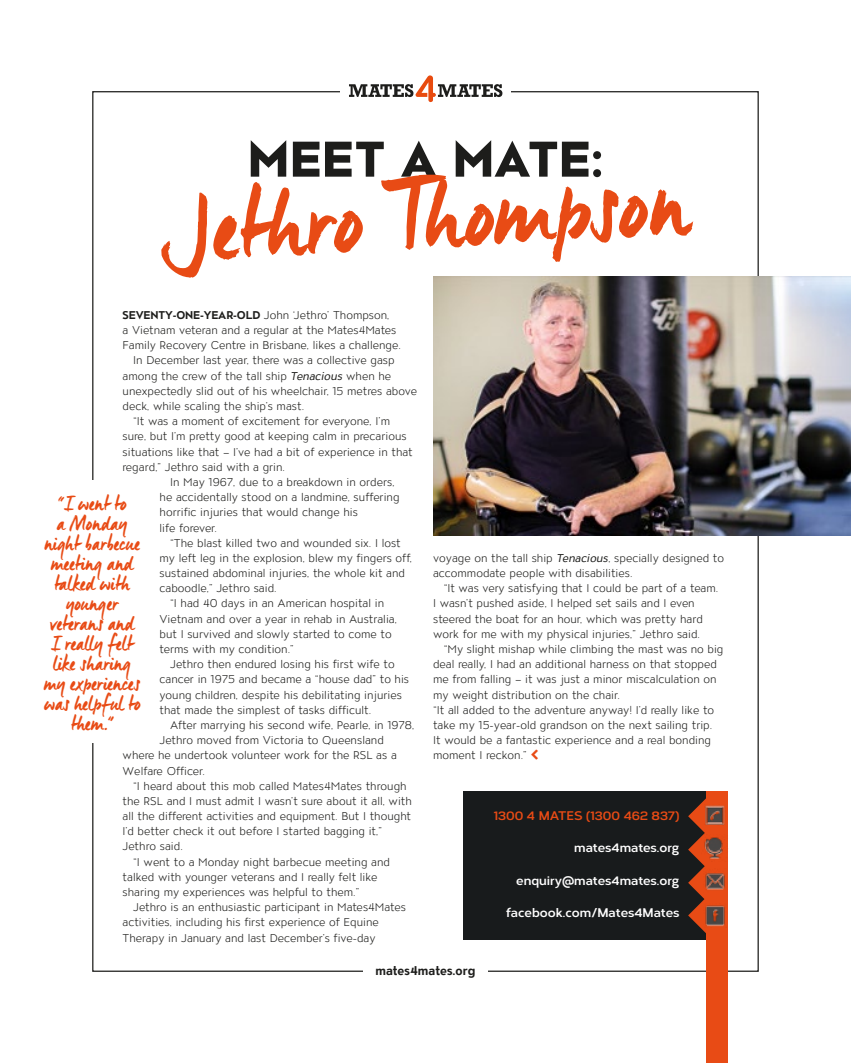
<style>
.page{position:relative;width:851px;height:1063px;background:#fff}
.page>*{position:absolute;margin:0;border:0;box-sizing:border-box;transform-origin:0 0}
.t1{font:99px "Manus";color:#e84b15}
.t2{font:800 50px "ATC Overlook";letter-spacing:.01em;color:#1d1d1b}
.t3{font:21.25px/20px "Manus";color:#e84b15;text-align:center}
.t4{font:700 12.5px "Corbert";color:#fff}
.t5{font:700 12.5px "Corbert";color:#e84b15}
.t6{font:700 12.5px "ATC Overlook";color:#1d1d1b}
.t7{font:300 11.25px/15.2px "ATC Overlook";color:#1d1d1b}
.s1{font-weight:700}
.s2{font-weight:400;font-style:italic}
</style>
<div class="page">
<svg style="left:349px;top:75px;width:153px;height:27px"></svg>
<div style="left:463px;top:791px;width:264px;height:149px;background:#181b1c"></div>
<div style="left:706px;top:791px;width:22px;height:272px;background:#e84b15"></div>
<svg style="left:688px;top:798px;width:18px;height:135px"></svg>
<img style="left:703px;top:904px;width:22px;height:23px">
<img style="left:703px;top:869px;width:22px;height:23px">
<img style="left:704px;top:805px;width:21px;height:21px">
<img style="left:701px;top:835px;width:24px;height:27px">
<img style="left:433px;top:277px;width:417px;height:258px">
<h2 class="t2" style="left:248px;top:131px;width:357px">MEET A MATE:</h2>
<h1 class="t1" style="left:157px;top:169px;width:531px;rotate:-3deg">Jethro Thompson</h1>
<p class="t7" style="left:123px;top:308px;width:268px"><span class="s1">SEVENTY-ONE-YEAR-OLD</span> John ‘Jethro’ Thompson,</p>
<p class="t7" style="left:122px;top:323px;width:275px">a Vietnam veteran and a regular at the Mates4Mates</p>
<p class="t7" style="left:122px;top:338px;width:280px">Family Recovery Centre in Brisbane, likes a challenge.</p>
<p class="t7" style="left:133px;top:353px;width:263px">In December last year, there was a collective gasp</p>
<p class="t7" style="left:122px;top:369px;width:270px">among the crew of the tall ship <span class="s2">Tenacious</span> when he</p>
<p class="t7" style="left:122px;top:384px;width:296px">unexpectedly slid out of his wheelchair, 15 metres above</p>
<p class="t7" style="left:122px;top:399px;width:183px">deck, while scaling the ship’s mast.</p>
<p class="t7" style="left:133px;top:414px;width:258px">“It was a moment of excitement for everyone, I’m</p>
<p class="t7" style="left:122px;top:429px;width:285px">sure, but I’m pretty good at keeping calm in precarious</p>
<p class="t7" style="left:122px;top:445px;width:292px">situations like that – I’ve had a bit of experience in that</p>
<p class="t7" style="left:122px;top:460px;width:164px">regard,” Jethro said with a grin.</p>
<p class="t7" style="left:170px;top:475px;width:226px">In May 1967, due to a breakdown in orders,</p>
<p class="t7" style="left:159px;top:490px;width:241px">he accidentally stood on a landmine, suffering</p>
<p class="t7" style="left:159px;top:505px;width:200px">horrific injuries that would change his</p>
<p class="t7" style="left:159px;top:521px;width:59px">life forever.</p>
<p class="t7" style="left:170px;top:536px;width:232px">“The blast killed two and wounded six. I lost</p>
<p class="t7" style="left:159px;top:551px;width:254px">my left leg in the explosion, blew my fingers off,</p>
<p class="t7" style="left:159px;top:566px;width:247px">sustained abdominal injuries, the whole kit and</p>
<p class="t7" style="left:159px;top:581px;width:119px">caboodle,” Jethro said.</p>
<p class="t7" style="left:170px;top:596px;width:215px">“I had 40 days in an American hospital in</p>
<p class="t7" style="left:159px;top:612px;width:239px">Vietnam and over a year in rehab in Australia,</p>
<p class="t7" style="left:159px;top:627px;width:234px">but I survived and slowly started to come to</p>
<p class="t7" style="left:159px;top:642px;width:136px">terms with my condition.”</p>
<p class="t7" style="left:170px;top:657px;width:226px">Jethro then endured losing his first wife to</p>
<p class="t7" style="left:159px;top:672px;width:251px">cancer in 1975 and became a “house dad” to his</p>
<p class="t7" style="left:159px;top:688px;width:244px">young children, despite his debilitating injuries</p>
<p class="t7" style="left:159px;top:703px;width:213px">that made the simplest of tasks difficult.</p>
<p class="t7" style="left:170px;top:718px;width:246px">After marrying his second wife, Pearle, in 1978,</p>
<p class="t7" style="left:159px;top:733px;width:226px">Jethro moved from Victoria to Queensland</p>
<p class="t7" style="left:122px;top:748px;width:276px">where he undertook volunteer work for the RSL as a</p>
<p class="t7" style="left:122px;top:764px;width:84px">Welfare Officer.</p>
<p class="t7" style="left:133px;top:779px;width:275px">“I heard about this mob called Mates4Mates through</p>
<p class="t7" style="left:122px;top:794px;width:291px">the RSL and I must admit I wasn’t sure about it all, with</p>
<p class="t7" style="left:122px;top:809px;width:290px">all the different activities and equipment. But I thought</p>
<p class="t7" style="left:122px;top:824px;width:261px">I’d better check it out before I started bagging it,”</p>
<p class="t7" style="left:122px;top:839px;width:62px">Jethro said.</p>
<p class="t7" style="left:133px;top:855px;width:258px">“I went to a Monday night barbecue meeting and</p>
<p class="t7" style="left:122px;top:870px;width:256px">talked with younger veterans and I really felt like</p>
<p class="t7" style="left:122px;top:885px;width:238px">sharing my experiences was helpful to them.”</p>
<p class="t7" style="left:133px;top:900px;width:274px">Jethro is an enthusiastic participant in Mates4Mates</p>
<p class="t7" style="left:122px;top:915px;width:258px">activities, including his first experience of Equine</p>
<p class="t7" style="left:122px;top:931px;width:254px">Therapy in January and last December’s five-day</p>
<h3 class="t3" style="left:44px;top:492px;width:98px">“I went to<br>a Monday night barbecue meeting and talked with younger veterans and<br>I really felt like sharing my experiences was helpful to them.”</h3>
<p class="t7" style="left:433px;top:551px;width:292px">voyage on the tall ship <span class="s2">Tenacious</span>, specially designed to accommodate people with disabilities.</p>
<p class="t7" style="left:433px;top:581px;width:287px;text-indent:11px">“It was very satisfying that I could be part of a team.<br>I wasn’t pushed aside, I helped set sails and I even steered the boat for an hour, which was pretty hard work for me with my physical injuries,” Jethro said.</p>
<p class="t7" style="left:433px;top:642px;width:292px;text-indent:11px">“My slight mishap while climbing the mast was no big deal really, I had an additional harness on that stopped me from falling – it was just a minor miscalculation on my weight distribution on the chair.<br>“It all added to the adventure anyway! I’d really like to take my 15-year-old grandson on the next sailing trip.<br>It would be a fantastic experience and a real bonding moment I reckon.”</p>
<p class="t5" style="left:493px;top:806px;width:187px">1300 4 MATES (1300 462 837)</p>
<p class="t4" style="left:574px;top:838px;width:107px">mates4mates.org</p>
<p class="t4" style="left:516px;top:871px;width:165px">enquiry@mates4mates.org</p>
<p class="t4" style="left:506px;top:903px;width:175px">facebook.com/Mates4Mates</p>
<p class="t6" style="left:375px;top:963px;width:102px">mates4mates.org</p>
</div>
